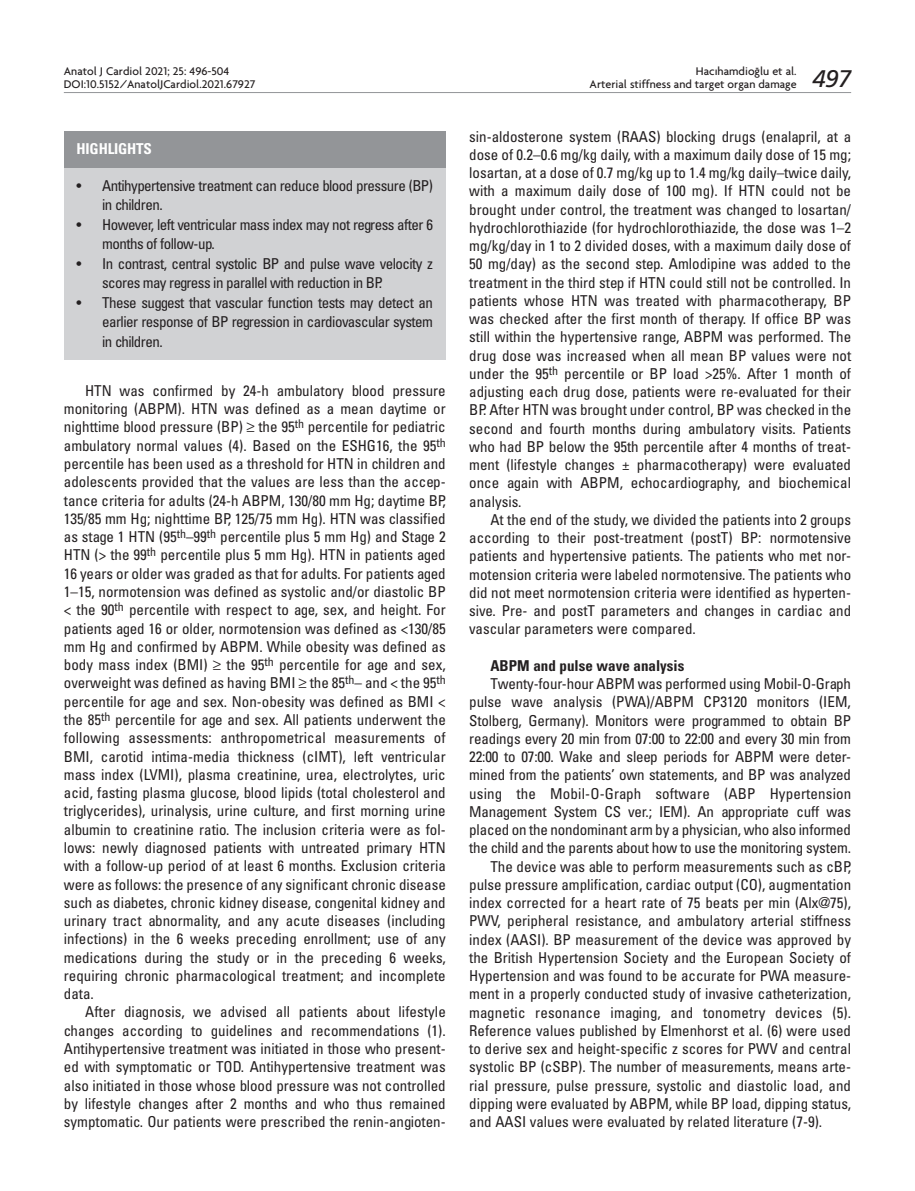
<style>
.page{position:relative;width:915px;height:1191px;background:#fff}
.page>*{position:absolute;margin:0;border:0;box-sizing:border-box;transform-origin:0 0}
.t1{font:24px "Frutiger Italic Tr";color:#231f20}
.t2{font:15px/18.3px "Univers Condensed Tr";letter-spacing:-.015em;color:#231f20;text-align:justify}
.t3{font:15px/19.5px "Univers Condensed Tr";letter-spacing:-.035em;color:#231f20}
.t4{font:15px "Univers Cond Bd Tr";color:#231f20}
.t5{font:15px "Univers Cond Bd Tr";letter-spacing:-.01em;color:#fff}
.t6{font:500 12px "Firma";color:#231f20}
</style>
<div class="page">
<div style="left:64px;top:167px;width:381px;height:192px;background:#d1d2d4"></div>
<div style="left:64px;top:131px;width:381px;height:36px;background:#939598"></div>
<hr style="left:64px;top:92px;width:786px;height:1px;background:#939598">
<p class="t6" style="left:695px;top:64px;width:102px">Hacıhamdioğlu et al.</p>
<p class="t6" style="left:589px;top:77px;width:208px">Arterial stiffness and target organ damage</p>
<p class="t6" style="left:64px;top:64px;width:167px">Anatol J Cardiol 2021; 25: 496-504</p>
<p class="t6" style="left:64px;top:77px;width:193px">DOI:10.5152/AnatolJCardiol.2021.67927</p>
<p class="t1" style="left:812px;top:65px;width:40px">497</p>
<p class="t5" style="left:77px;top:140px;width:77px">HIGHLIGHTS</p>
<p class="t3" style="left:102px;top:175px;width:332px;text-indent:-26px">• Antihypertensive treatment can reduce blood pressure (BP) in children.</p>
<p class="t3" style="left:102px;top:214px;width:332px;text-indent:-26px">• However, left ventricular mass index may not regress after 6 months of follow-up.</p>
<p class="t3" style="left:102px;top:253px;width:332px;text-indent:-26px">• In contrast, central systolic BP and pulse wave velocity z scores may regress in parallel with reduction in BP.</p>
<p class="t2" style="left:102px;top:292px;width:332px;line-height:19.5px;text-indent:-26px">• These suggest that vascular function tests may detect an earlier response of BP regression in cardiovascular system in children.</p>
<p class="t2" style="left:64px;top:381px;width:384px;text-indent:21px">HTN was confirmed by 24-h ambulatory blood pressure monitoring (ABPM). HTN was defined as a mean daytime or nighttime blood pressure (BP) ≥ the 95<sup>th</sup> percentile for pediatric ambulatory normal values (4). Based on the ESHG16, the 95<sup>th </sup>percentile has been used as a threshold for HTN in children and adolescents provided that the values are less than the accep&shy;tance criteria for adults (24-h ABPM, 130/80 mm Hg; daytime BP, 135/85 mm Hg; nighttime BP, 125/75 mm Hg). HTN was classified as stage 1 HTN (95<sup>th</sup>–99<sup>th</sup> percentile plus 5 mm Hg) and Stage 2<br>HTN (&gt; the 99<sup>th</sup> percentile plus 5 mm Hg). HTN in patients aged 16 years or older was graded as that for adults. For patients aged 1–15, normotension was defined as systolic and/or diastolic BP &lt; the 90<sup>th</sup> percentile with respect to age, sex, and height. For patients aged 16 or older, normotension was defined as &lt;130/85 mm Hg and confirmed by ABPM. While obesity was defined as body mass index (BMI) ≥ the 95<sup>th</sup> percentile for age and sex, overweight was defined as having BMI ≥ the 85<sup>th</sup>– and &lt; the 95<sup>th </sup>percentile for age and sex. Non-obesity was defined as BMI &lt; the 85<sup>th</sup> percentile for age and sex. All patients underwent the following assessments: anthropometrical measurements of BMI, carotid intima-media thickness (cIMT), left ventricular mass index (LVMI), plasma creatinine, urea, electrolytes, uric acid, fasting plasma glucose, blood lipids (total cholesterol and triglycerides), urinalysis, urine culture, and first morning urine albumin to creatinine ratio. The inclusion criteria were as fol&shy;lows: newly diagnosed patients with untreated primary HTN with a follow-up period of at least 6 months. Exclusion criteria were as follows: the presence of any significant chronic disease such as diabetes, chronic kidney disease, congenital kidney and urinary tract abnormality, and any acute diseases (including infections) in the 6 weeks preceding enrollment; use of any medications during the study or in the preceding 6 weeks, requiring chronic pharmacological treatment; and incomplete data.</p>
<p class="t2" style="left:64px;top:1002px;width:383px;text-indent:21px">After diagnosis, we advised all patients about lifestyle changes according to guidelines and recommendations (1).<br>Antihypertensive treatment was initiated in those who present&shy;ed with symptomatic or TOD. Antihypertensive treatment was also initiated in those whose blood pressure was not controlled by lifestyle changes after 2 months and who thus remained symptomatic. Our patients were prescribed the renin-angioten-</p>
<p class="t2" style="left:469px;top:127px;width:383px">sin-aldosterone system (RAAS) blocking drugs (enalapril, at a dose of 0.2–0.6 mg/kg daily, with a maximum daily dose of 15 mg; losartan, at a dose of 0.7 mg/kg up to 1.4 mg/kg daily–twice daily, with a maximum daily dose of 100 mg). If HTN could not be brought under control, the treatment was changed to losartan/ hydrochlorothiazide (for hydrochlorothiazide, the dose was 1–2 mg/kg/day in 1 to 2 divided doses, with a maximum daily dose of 50 mg/day) as the second step. Amlodipine was added to the treatment in the third step if HTN could still not be controlled. In patients whose HTN was treated with pharmacotherapy, BP was checked after the first month of therapy. If office BP was still within the hypertensive range, ABPM was performed. The drug dose was increased when all mean BP values were not under the 95<sup>th</sup> percentile or BP load &gt;25%. After 1 month of adjusting each drug dose, patients were re-evaluated for their BP. After HTN was brought under control, BP was checked in the second and fourth months during ambulatory visits. Patients who had BP below the 95th percentile after 4 months of treat&shy;ment (lifestyle changes ± pharmacotherapy) were evaluated once again with ABPM, echocardiography, and biochemical analysis.</p>
<p class="t2" style="left:469px;top:510px;width:383px;text-indent:21px">At the end of the study, we divided the patients into 2 groups according to their post-treatment (postT) BP: normotensive patients and hypertensive patients. The patients who met nor&shy;motension criteria were labeled normotensive. The patients who did not meet normotension criteria were identified as hyperten&shy;sive. Pre- and postT parameters and changes in cardiac and vascular parameters were compared.</p>
<p class="t4" style="left:490px;top:656px;width:195px">ABPM and pulse wave analysis</p>
<p class="t2" style="left:469px;top:674px;width:383px;text-indent:21px">Twenty-four-hour ABPM was performed using Mobil-O-Graph pulse wave analysis (PWA)/ABPM CP3120 monitors (IEM, Stolberg, Germany). Monitors were programmed to obtain BP readings every 20 min from 07:00 to 22:00 and every 30 min from 22:00 to 07:00. Wake and sleep periods for ABPM were deter&shy;mined from the patients’ own statements, and BP was analyzed using the Mobil-O-Graph software (ABP Hypertension Management System CS ver.; IEM). An appropriate cuff was placed on the nondominant arm by a physician, who also informed the child and the parents about how to use the monitoring system.</p>
<p class="t2" style="left:469px;top:856px;width:383px;text-indent:21px">The device was able to perform measurements such as cBP, pulse pressure amplification, cardiac output (CO), augmentation index corrected for a heart rate of 75 beats per min (Alx@75), PWV, peripheral resistance, and ambulatory arterial stiffness index (AASI). BP measurement of the device was approved by the British Hypertension Society and the European Society of Hypertension and was found to be accurate for PWA measure&shy;ment in a properly conducted study of invasive catheterization, magnetic resonance imaging, and tonometry devices (5).<br>Reference values published by Elmenhorst et al. (6) were used to derive sex and height-specific z scores for PWV and central systolic BP (cSBP). The number of measurements, means arte&shy;rial pressure, pulse pressure, systolic and diastolic load, and dipping were evaluated by ABPM, while BP load, dipping status, and AASI values were evaluated by related literature (7-9).</p>
</div>
